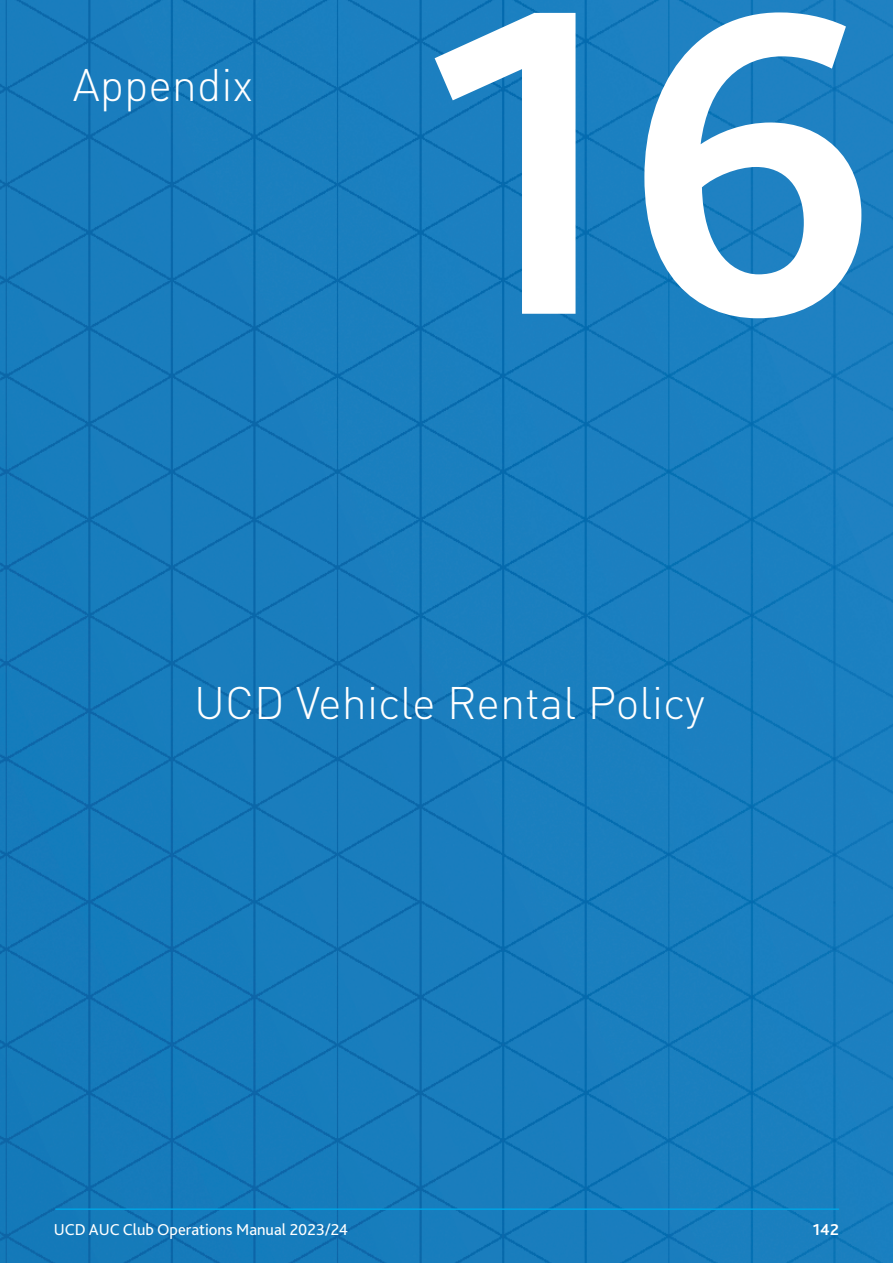
<style>
.page{position:relative;width:893px;height:1263px;background:#fff}
.page>*{position:absolute;margin:0;border:0;box-sizing:border-box;transform-origin:0 0}
.t1{font:700 453px "Bliss 2";color:#fff}
.t2{font:300 45px "DIN Pro";color:#fff}
.t3{font:16.5px "Bliss 2";color:#fff}
.t4{font:700 16.5px "Bliss 2";color:#fff}
</style>
<div class="page">
<img style="left:0;top:0;width:893px;height:1263px">
<hr style="left:55px;top:1209px;width:784px;height:1px;background:#00a5e6">
<h2 class="t2" style="left:73px;top:54px;width:182px">Appendix</h2>
<h1 class="t1" style="left:421px;top:-118px;width:459px">16</h1>
<h2 class="t2" style="left:194px;top:672px;width:512px">UCD Vehicle Rental Policy</h2>
<p class="t3" style="left:54px;top:1219px;width:296px">UCD AUC Club Operations Manual 2023/24</p>
<p class="t4" style="left:813px;top:1219px;width:27px">142</p>
</div>
